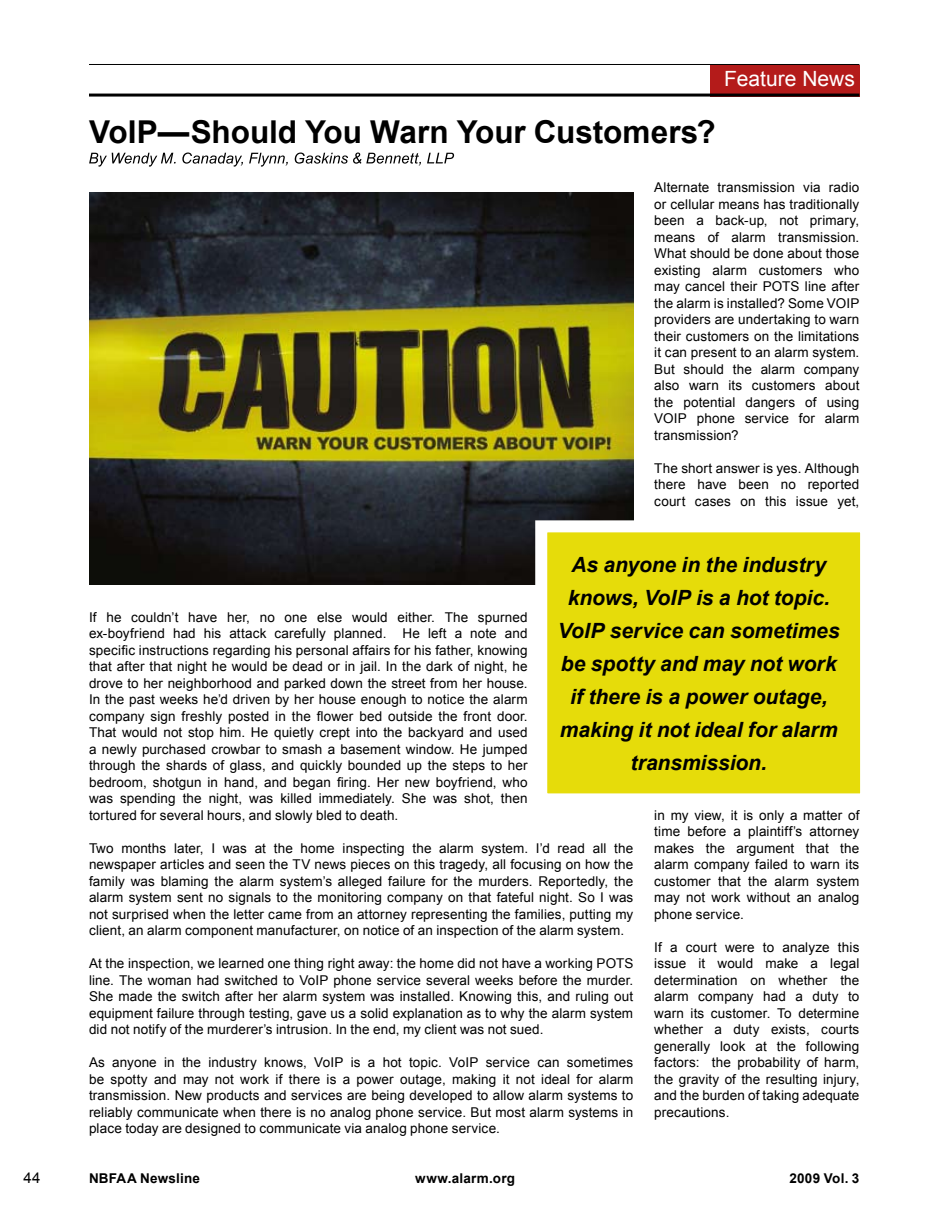
<style>
.page{position:relative;width:936px;height:1212px;background:#fff}
.page>*{position:absolute;margin:0;border:0;box-sizing:border-box;transform-origin:0 0}
.t1{font:700 31.5px "Arial";color:#000}
.t2{font:italic 700 21px/33px "Arial";color:#000;text-align:center}
.t3{font:21px "Arial";color:#fff}
.t4{font:15px "Arial";color:#000}
.t5{font:13.5px/16.5px "Arial";letter-spacing:.01em;color:#000;text-align:justify}
.t6{font:700 13.5px "Arial";letter-spacing:.015em;color:#000}
</style>
<div class="page">
<div style="left:710px;top:65px;width:149px;height:32px;background:#b41b1a"></div>
<hr style="left:89px;top:94px;width:770px;height:3px;background:#000">
<hr style="left:89px;top:64px;width:770px;height:1px;background:#000">
<img style="left:89px;top:193px;width:544px;height:391px">
<div style="left:535px;top:520px;width:337px;height:285px;background:#e6dc0a;border:12px solid #fff"></div>
<svg style="left:89px;top:153px;width:365px;height:14px"></svg>
<h2 class="t3" style="left:724px;top:65px;width:132px">Feature News</h2>
<h1 class="t1" style="left:89px;top:111px;width:628px">VoIP—Should You Warn Your Customers?</h1>
<p class="t5" style="left:654px;top:180px;width:206px">Alternate transmission via radio or cellular means has traditionally been a back-up, not primary, means of alarm transmission.<br>What should be done about those existing alarm customers who may cancel their POTS line after the alarm is installed? Some VOIP providers are undertaking to warn their customers on the limitations it can present to an alarm system.<br>But should the alarm company also warn its customers about the potential dangers of using VOIP phone service for alarm transmission?</p>
<p class="t5" style="left:654px;top:460px;width:206px">The short answer is yes. Although there have been no reported court cases on this issue yet,</p>
<h2 class="t2" style="left:557px;top:549px;width:284px">As anyone in the industry knows, VoIP is a hot topic.<br>VoIP service can sometimes be spotty and may not work if there is a power outage, making it not ideal for alarm transmission.</h2>
<p class="t5" style="left:89px;top:609px;width:440px">If he couldn’t have her, no one else would either. The spurned ex-boyfriend had his attack carefully planned. He left a note and specific instructions regarding his personal affairs for his father, knowing that after that night he would be dead or in jail. In the dark of night, he drove to her neighborhood and parked down the street from her house.<br>In the past weeks he’d driven by her house enough to notice the alarm company sign freshly posted in the flower bed outside the front door.<br>That would not stop him. He quietly crept into the backyard and used a newly purchased crowbar to smash a basement window. He jumped through the shards of glass, and quickly bounded up the steps to her bedroom, shotgun in hand, and began firing. Her new boyfriend, who was spending the night, was killed immediately. She was shot, then tortured for several hours, and slowly bled to death.</p>
<p class="t5" style="left:89px;top:840px;width:546px">Two months later, I was at the home inspecting the alarm system. I’d read all the newspaper articles and seen the TV news pieces on this tragedy, all focusing on how the family was blaming the alarm system’s alleged failure for the murders. Reportedly, the alarm system sent no signals to the monitoring company on that fateful night. So I was not surprised when the letter came from an attorney representing the families, putting my client, an alarm component manufacturer, on notice of an inspection of the alarm system.</p>
<p class="t5" style="left:89px;top:955px;width:546px">At the inspection, we learned one thing right away: the home did not have a working POTS line. The woman had switched to VoIP phone service several weeks before the murder.<br>She made the switch after her alarm system was installed. Knowing this, and ruling out equipment failure through testing, gave us a solid explanation as to why the alarm system did not notify of the murderer’s intrusion. In the end, my client was not sued.</p>
<p class="t5" style="left:89px;top:1054px;width:546px">As anyone in the industry knows, VoIP is a hot topic. VoIP service can sometimes be spotty and may not work if there is a power outage, making it not ideal for alarm transmission. New products and services are being developed to allow alarm systems to reliably communicate when there is no analog phone service. But most alarm systems in place today are designed to communicate via analog phone service.</p>
<p class="t5" style="left:654px;top:807px;width:206px">in my view, it is only a matter of time before a plaintiff’s attorney makes the argument that the alarm company failed to warn its customer that the alarm system may not work without an analog phone service.</p>
<p class="t5" style="left:654px;top:939px;width:207px">If a court were to analyze this issue it would make a legal determination on whether the alarm company had a duty to warn its customer. To determine whether a duty exists, courts generally look at the following factors: the probability of harm, the gravity of the resulting injury, and the burden of taking adequate precautions.</p>
<p class="t4" style="left:24px;top:1167px;width:18px">44</p>
<p class="t6" style="left:89px;top:1169px;width:112px">NBFAA Newsline</p>
<p class="t6" style="left:415px;top:1169px;width:101px">www.alarm.org</p>
<p class="t6" style="left:789px;top:1169px;width:72px">2009 Vol. 3</p>
</div>
